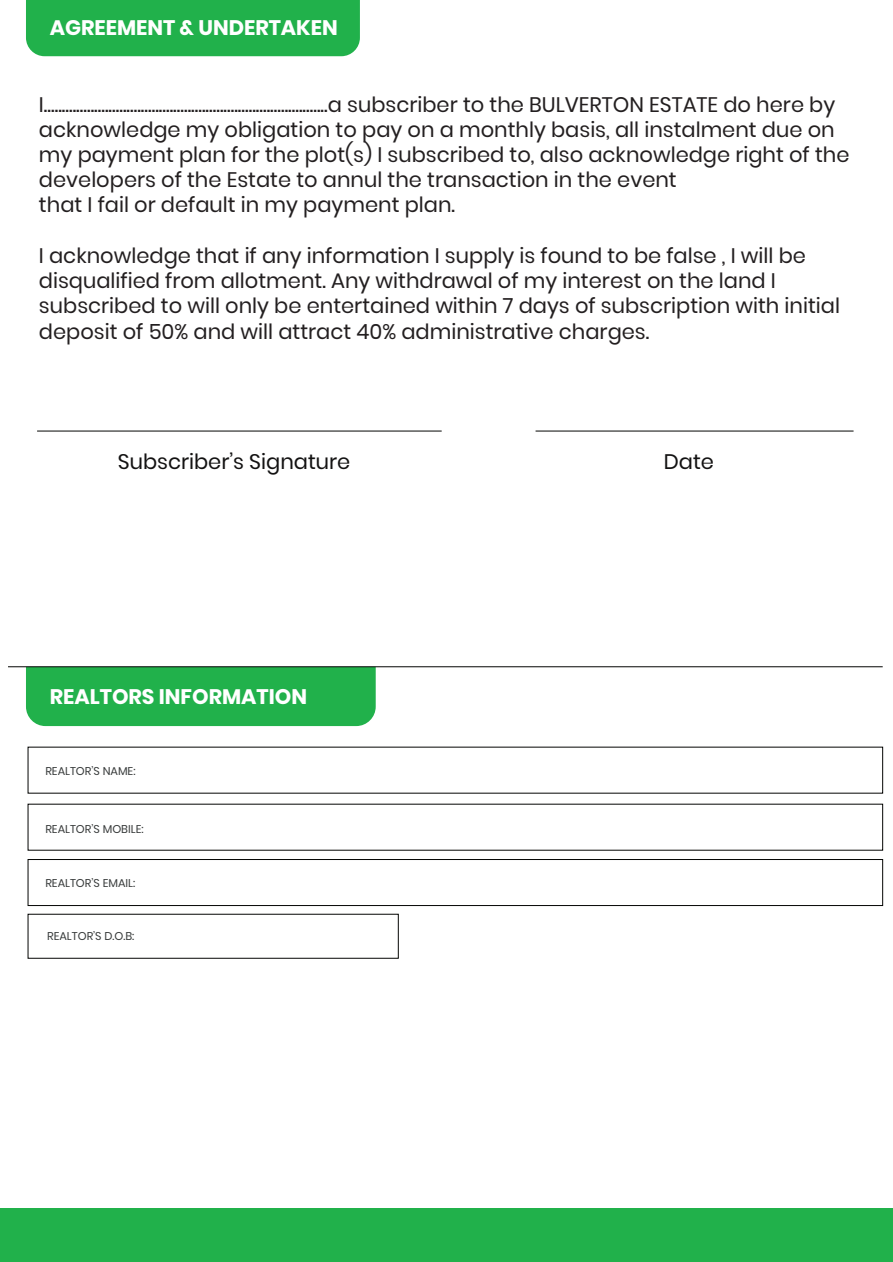
<style>
.page{position:relative;width:893px;height:1262px;background:#fff}
.page>*{position:absolute;margin:0;border:0;box-sizing:border-box;transform-origin:0 0}
.t1{font:21px/25.2px "Poppins";color:#231f20}
.t2{font:700 21px "Poppins";color:#fff}
.t3{font:21px "Poppins";color:#131212}
.t4{font:11.25px "Poppins";color:#393c3c}
</style>
<div class="page">
<div style="left:26px;top:0;width:334px;height:56px;background:#21b14b"></div>
<div style="left:0;top:1208px;width:892px;height:54px;background:#21b14b"></div>
<hr style="left:535px;top:430px;width:318px;height:1px;background:#040503">
<hr style="left:37px;top:430px;width:404px;height:1px;background:#040503">
<div style="left:26px;top:667px;width:350px;height:59px;background:#21b14b"></div>
<div style="left:28px;top:859px;width:855px;height:47px;border:1px solid #040503"></div>
<hr style="left:8px;top:666px;width:874px;height:1px;background:#040503">
<p class="t2" style="left:50px;top:16px;width:289px">AGREEMENT &amp; UNDERTAKEN</p>
<p class="t1" style="left:39px;top:92px;width:812px">I...............................................................................a subscriber to the BULVERTON ESTATE do here by acknowledge my obligation to pay on a monthly basis, all instalment due on my payment plan for the plot(s) I subscribed to, also acknowledge right of the developers of the Estate to annul the transaction in the event<br>that I fail or default in my payment plan.</p>
<p class="t1" style="left:39px;top:243px;width:802px">I acknowledge that if any information I supply is found to be false , I will be disqualified from allotment. Any withdrawal of my interest on the land I subscribed to will only be entertained within 7 days of subscription with initial deposit of 50% and will attract 40% administrative charges.</p>
<p class="t3" style="left:118px;top:449px;width:234px">Subscriber’s Signature</p>
<p class="t3" style="left:663px;top:449px;width:52px">Date</p>
<p class="t2" style="left:50px;top:684px;width:259px">REALTORS INFORMATION</p>
<p class="t4" style="left:45px;top:765px;width:92px">REALTOR’S NAME:</p>
<p class="t4" style="left:45px;top:822px;width:100px">REALTOR’S MOBILE:</p>
<p class="t4" style="left:45px;top:876px;width:91px">REALTOR’S EMAIL:</p>
<p class="t4" style="left:47px;top:929px;width:89px">REALTOR’S D.O.B:</p>
</div>
